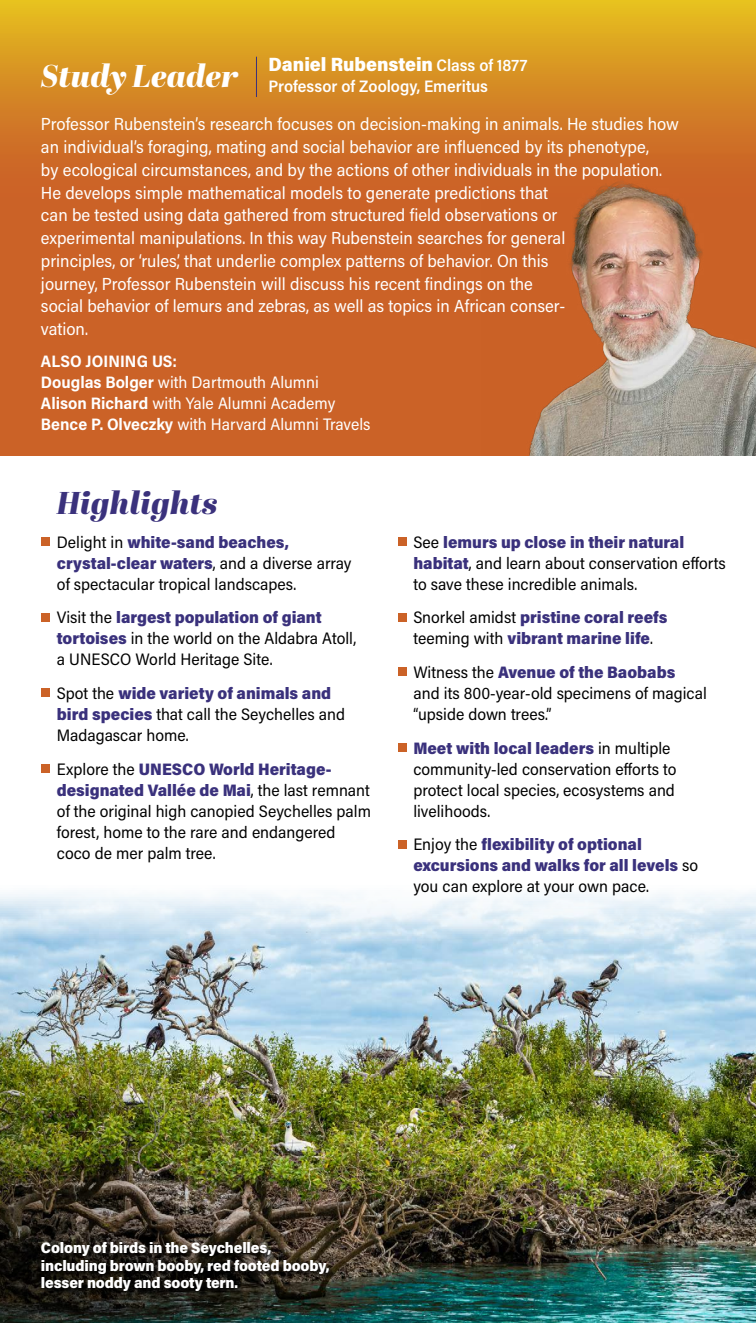
<style>
.page{position:relative;width:756px;height:1323px;background:#fff}
.page>*{position:absolute;margin:0;border:0;box-sizing:border-box;transform-origin:0 0}
.t1{font:italic 31.5px "Abril Fatface";color:#fff}
.t2{font:italic 31.5px "Abril Fatface";color:#3a317c}
.t3{font:900 19.25px "Acumin Pro Semi Cond";color:#fff}
.t4{font:17.5px/22.8px "Acumin Pro Semi Cond";color:#fff}
.t5{font:16.62px/21px "Acumin Pro Semi Cond";color:#000}
.t6{font:900 16.62px/21px "Acumin Pro Semi Cond";color:#3a317c}
.t7{font:16.62px/21px "Acumin Pro Semi Cond";color:#fff}
.t8{font:600 16.62px "Acumin Pro Semi Cond";color:#fff}
.t9{font:900 15.22px/17.5px "Acumin Pro Semi Cond";letter-spacing:-.01em;color:#fff}
.s1{font-weight:600;font-size:16.62px}
.s2{font-weight:700}
.s3{font-weight:900;color:#3a317c}
.s4{font-weight:400;color:#000}
</style>
<div class="page">
<img style="left:0;top:667px;width:756px;height:656px">
<div style="left:42px;top:1242px;width:294px;height:56px;background:#000;opacity:.9"></div>
<svg style="left:0;top:0;width:756px;height:455px;background:#d17825"></svg>
<img style="left:481px;top:153px;width:275px;height:302px">
<div style="left:41px;top:537px;width:9px;height:9px;background:#cb6227"></div>
<div style="left:41px;top:613px;width:9px;height:9px;background:#cb6227"></div>
<div style="left:41px;top:688px;width:9px;height:9px;background:#cb6227"></div>
<div style="left:41px;top:764px;width:9px;height:9px;background:#cb6227"></div>
<div style="left:398px;top:537px;width:8px;height:9px;background:#cb6227"></div>
<div style="left:398px;top:613px;width:8px;height:9px;background:#cb6227"></div>
<div style="left:398px;top:667px;width:8px;height:9px;background:#cb6227"></div>
<div style="left:398px;top:743px;width:8px;height:9px;background:#cb6227"></div>
<div style="left:398px;top:840px;width:8px;height:8px;background:#cb6227"></div>
<hr style="left:256px;top:57px;width:1px;height:40px;background:#3a317c">
<p class="t3" style="left:269px;top:51px;width:260px">Daniel Rubenstein <span class="s1">Class of 1877</span></p>
<p class="t8" style="left:269px;top:75px;width:221px">Professor of Zoology, Emeritus</p>
<h1 class="t1" style="left:41px;top:53px;width:199px">Study Leader</h1>
<p class="t4" style="left:41px;top:112px;width:640px">Professor Rubenstein’s research focuses on decision-making in animals. He studies how an individual’s foraging, mating and social behavior are influenced by its phenotype,<br>by ecological circumstances, and by the actions of other individuals in the population.<br>He develops simple mathematical models to generate predictions that<br>can be tested using data gathered from structured field observations or<br>experimental manipulations. In this way Rubenstein searches for general<br>principles, or ‘rules’, that underlie complex patterns of behavior. On this<br>journey, Professor Rubenstein will discuss his recent findings on the<br>social behavior of lemurs and zebras, as well as topics in African conser-<br>vation.</p>
<p class="t7" style="left:41px;top:350px;width:331px"><span class="s2">ALSO JOINING US:<br>Douglas Bolger</span> with Dartmouth Alumni<br><span class="s2">Alison Richard</span> with Yale Alumni Academy <span class="s2">Bence P. Olveczky</span> with Harvard Alumni Travels</p>
<h1 class="t2" style="left:57px;top:480px;width:162px">Highlights</h1>
<p class="t5" style="left:57px;top:531px;width:296px">Delight in <span class="s3">white-sand beaches, crystal-clear waters</span>, and a diverse array of spectacular tropical landscapes.</p>
<p class="t5" style="left:57px;top:606px;width:301px">Visit the <span class="s3">largest population of giant tortoises</span> in the world on the Aldabra Atoll, a UNESCO World Heritage Site.</p>
<p class="t5" style="left:57px;top:682px;width:290px">Spot the <span class="s3">wide variety of animals and bird species</span> that call the Seychelles and<br>Madagascar home.</p>
<p class="t5" style="left:57px;top:758px;width:316px">Explore the <span class="s3">UNESCO World Heritage&shy;designated Vallée de Mai</span>, the last remnant of the original high canopied Seychelles palm forest, home to the rare and endangered coco de mer palm tree.</p>
<p class="t5" style="left:413px;top:531px;width:314px">See <span class="s3">lemurs up close in their natural habitat</span>, and learn about conservation efforts to save these incredible animals.</p>
<p class="t6" style="left:413px;top:606px;width:256px"><span class="s4">Snorkel amidst</span> pristine coral reefs <span class="s4">teeming with</span> vibrant marine life<span class="s4">.</span></p>
<p class="t5" style="left:413px;top:661px;width:295px">Witness the <span class="s3">Avenue of the Baobabs<br></span>and its 800-year-old specimens of magical “upside down trees.”</p>
<p class="t5" style="left:413px;top:737px;width:265px"><span class="s3">Meet with local leaders</span> in multiple community-led conservation efforts to protect local species, ecosystems and livelihoods.</p>
<p class="t6" style="left:413px;top:833px;width:286px"><span class="s4">Enjoy the</span> flexibility of optional excursions and walks for all levels <span class="s4">so you can explore at your own pace.</span></p>
<p class="t9" style="left:41px;top:1239px;width:290px">Colony of birds in the Seychelles, including brown booby, red footed booby, lesser noddy and sooty tern.</p>
</div>
